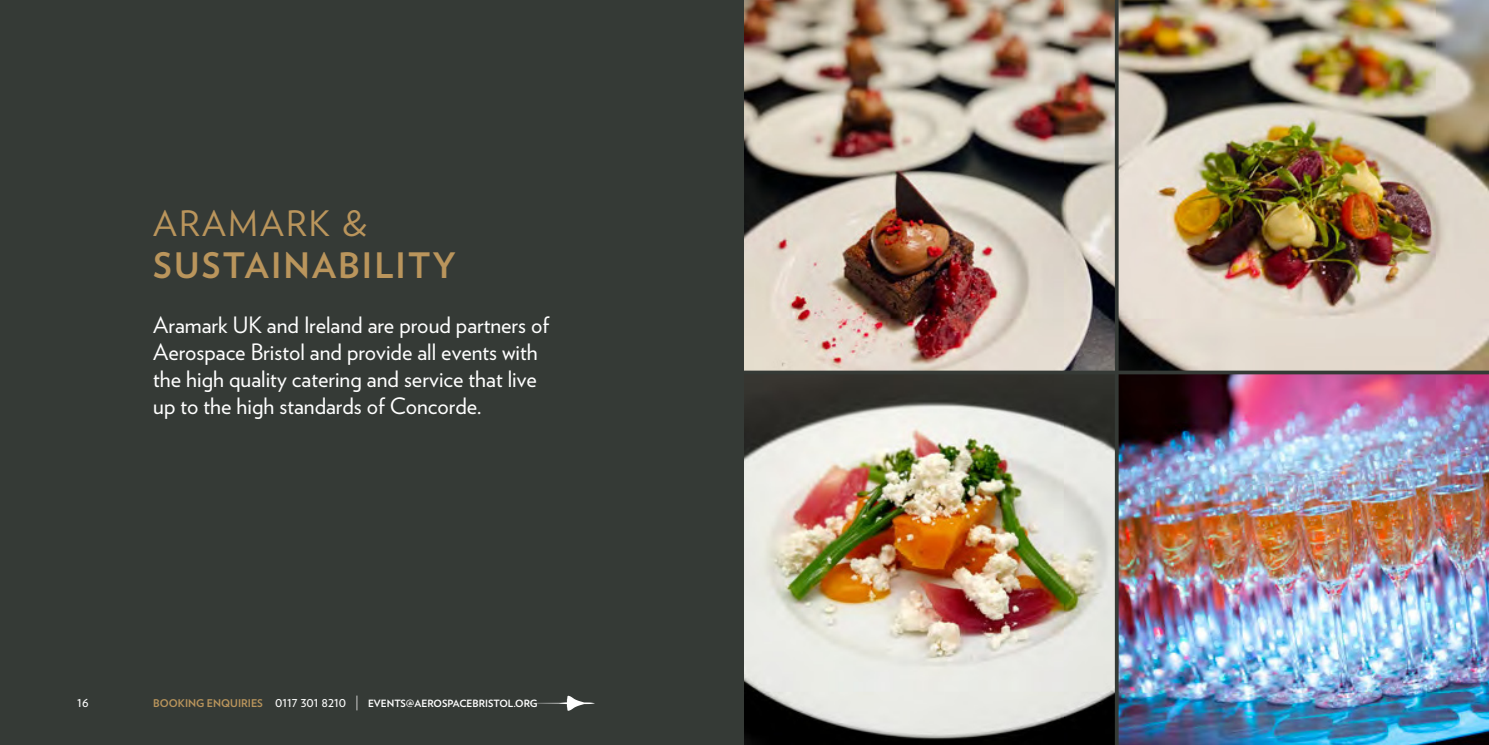
<style>
.page{position:relative;width:1489px;height:745px;background:#fff}
.page>*{position:absolute;margin:0;border:0;box-sizing:border-box;transform-origin:0 0}
.t1{font:700 35px/42px "Verlag";letter-spacing:.06em;color:#ba955c}
.t2{font:22.5px/27px "Verlag";color:#fff}
.t3{font:13.75px "Verlag";color:#fff}
.t4{font:700 10px "Verlag";color:#fff}
.s1{font-weight:400}
.s2{font-size:10.62px;color:#ba955c}
.s3{font-weight:400;font-size:13.75px}
.s4{font-weight:300;font-size:15.5px}
</style>
<div class="page">
<div style="left:0;top:0;width:744px;height:744px;background:#353a36"></div>
<svg style="left:559px;top:695px;width:36px;height:15px"></svg>
<hr style="left:472px;top:702px;width:96px;height:1px;background:#fff">
<img style="left:744px;top:0;width:744px;height:744px">
<svg style="left:744px;top:370px;width:744px;height:4px;background:#4b4d48"></svg>
<svg style="left:1114px;top:0;width:4px;height:744px;background:#4c4f4b"></svg>
<p class="t1" style="left:153px;top:200px;width:304px"><span class="s1">ARAMARK &amp;<br></span>SUSTAINABILITY</p>
<p class="t2" style="left:153px;top:310px;width:397px">Aramark UK and Ireland are proud partners of Aerospace Bristol and provide all events with the high quality catering and service that live up to the high standards of Concorde.</p>
<p class="t3" style="left:77px;top:691px;width:13px">16</p>
<p class="t4" style="left:153px;top:695px;width:386px"><span class="s2">BOOKING ENQUIRIES</span> <span class="s3">0117 301 8210</span> <span class="s4">|</span> EVENTS@AEROSPACEBRISTOL.ORG</p>
</div>
